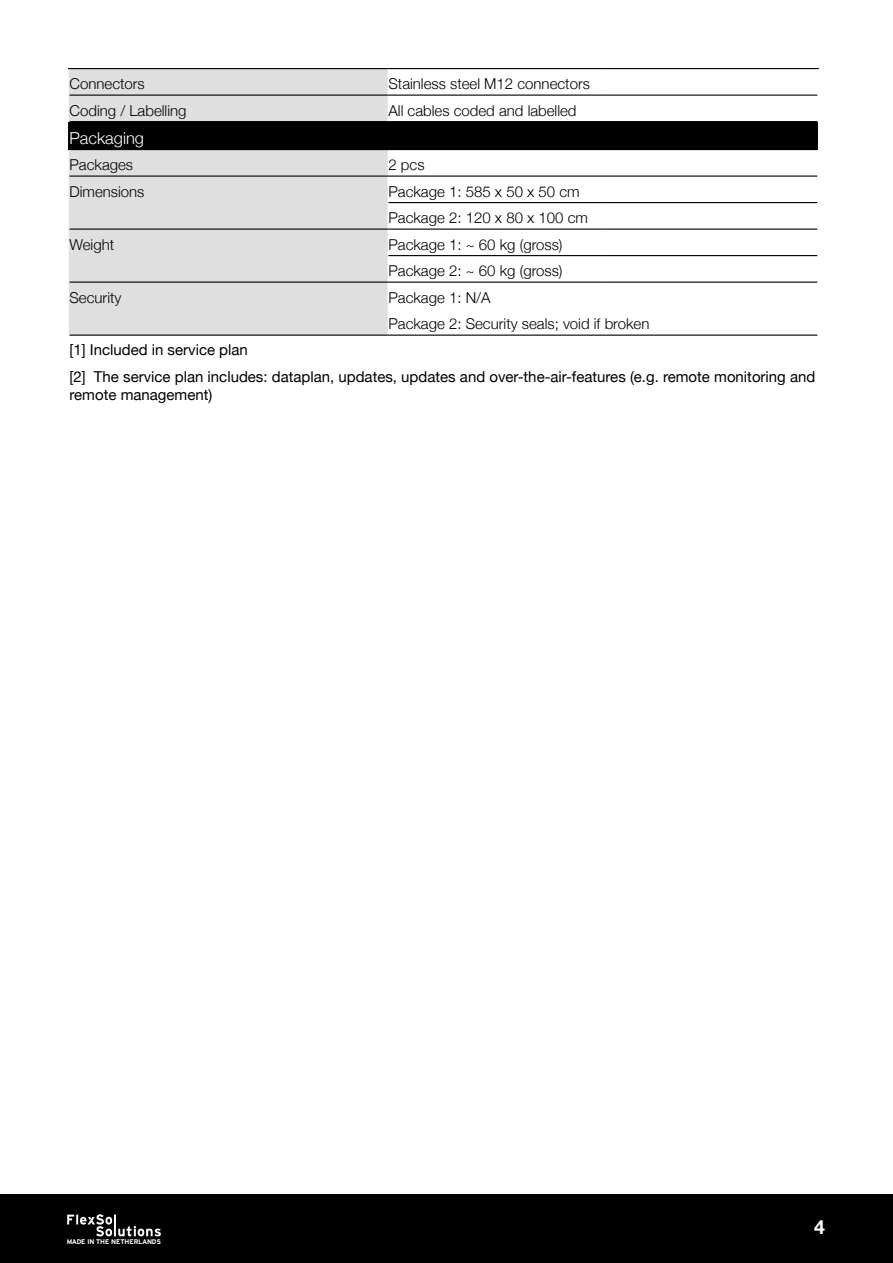
<style>
.page{position:relative;width:893px;height:1263px;background:#fff}
.page>*{position:absolute;margin:0;border:0;box-sizing:border-box;transform-origin:0 0}
.t1{font:700 19.5px "Helvetica Neue";color:#fff}
.t2{font:300 16.5px "Helvetica Neue";color:#fff}
.t3{font:300 15px/26.5px "Helvetica Neue";color:#000}
.t4{font:15px/26.2px "Helvetica Neue";color:#000}
.t5{font:7.2px "Hitthe Road";color:#fff}
</style>
<div class="page">
<div style="left:0;top:1195px;width:893px;height:68px;background:#000"></div>
<svg style="left:67px;top:1214px;width:94px;height:22px"></svg>
<div style="left:69px;top:69px;width:319px;height:266px;background:#dfdfdf"></div>
<div style="left:69px;top:122px;width:749px;height:28px;background:#000"></div>
<hr style="left:388px;top:176px;width:215px;height:1px;background:#000">
<hr style="left:603px;top:176px;width:214px;height:1px;background:#000">
<hr style="left:68px;top:68px;width:320px;height:1px;background:#000">
<hr style="left:388px;top:68px;width:215px;height:1px;background:#000">
<hr style="left:603px;top:68px;width:216px;height:1px;background:#000">
<hr style="left:70px;top:95px;width:318px;height:1px;background:#000">
<hr style="left:388px;top:95px;width:215px;height:1px;background:#000">
<hr style="left:603px;top:95px;width:214px;height:1px;background:#000">
<hr style="left:70px;top:121px;width:318px;height:1px;background:#000">
<hr style="left:388px;top:121px;width:215px;height:1px;background:#000">
<hr style="left:603px;top:121px;width:214px;height:1px;background:#000">
<hr style="left:70px;top:176px;width:318px;height:1px;background:#000">
<hr style="left:388px;top:202px;width:215px;height:1px;background:#000">
<hr style="left:603px;top:202px;width:214px;height:1px;background:#000">
<hr style="left:388px;top:229px;width:215px;height:1px;background:#000">
<hr style="left:603px;top:229px;width:214px;height:1px;background:#000">
<hr style="left:70px;top:229px;width:318px;height:1px;background:#000">
<hr style="left:388px;top:255px;width:215px;height:1px;background:#000">
<hr style="left:603px;top:255px;width:214px;height:1px;background:#000">
<hr style="left:70px;top:282px;width:318px;height:1px;background:#000">
<hr style="left:388px;top:282px;width:215px;height:1px;background:#000">
<hr style="left:603px;top:282px;width:214px;height:1px;background:#000">
<hr style="left:388px;top:335px;width:215px;height:1px;background:#000">
<hr style="left:603px;top:335px;width:214px;height:1px;background:#000">
<hr style="left:70px;top:335px;width:318px;height:1px;background:#000">
<p class="t3" style="left:70px;top:69px;width:77px">Connectors</p>
<p class="t3" style="left:388px;top:69px;width:203px">Stainless steel M12 connectors</p>
<p class="t3" style="left:70px;top:96px;width:118px">Coding / Labelling</p>
<p class="t3" style="left:388px;top:96px;width:190px">All cables coded and labelled</p>
<p class="t2" style="left:70px;top:124px;width:76px">Packaging</p>
<p class="t3" style="left:70px;top:150px;width:65px">Packages</p>
<p class="t3" style="left:388px;top:150px;width:38px">2 pcs</p>
<p class="t3" style="left:70px;top:177px;width:76px">Dimensions</p>
<p class="t3" style="left:388px;top:177px;width:201px">Package 1: 585 x 50 x 50 cm<br>Package 2: 120 x 80 x 100 cm</p>
<p class="t3" style="left:70px;top:230px;width:46px">Weight</p>
<p class="t3" style="left:388px;top:230px;width:176px">Package 1: ~ 60 kg (gross)<br>Package 2: ~ 60 kg (gross)</p>
<p class="t3" style="left:70px;top:283px;width:53px">Security</p>
<p class="t3" style="left:388px;top:283px;width:262px">Package 1: N/A<br>Package 2: Security seals; void if broken</p>
<p class="t4" style="left:70px;top:338px;width:747px">[1] Included in service plan<br>[2] The service plan includes: dataplan, updates, updates and over-the-air-features (e.g. remote monitoring and</p>
<p class="t4" style="left:70px;top:382px;width:144px">remote management)</p>
<p class="t5" style="left:67px;top:1238px;width:96px">MADE IN THE NETHERLANDS</p>
<h1 class="t1" style="left:814px;top:1211px;width:12px">4</h1>
</div>
